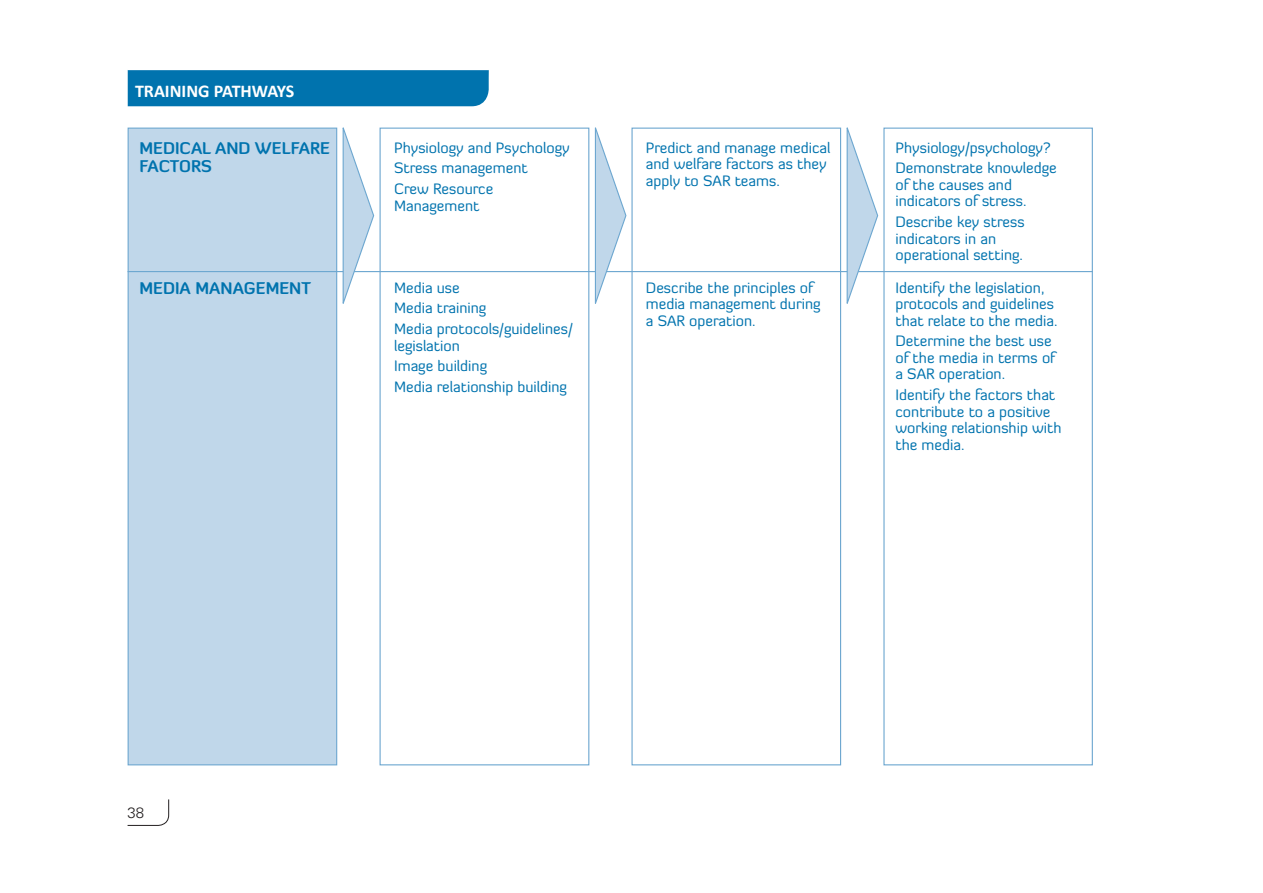
<style>
.page{position:relative;width:1263px;height:893px;background:#fff}
.page>*{position:absolute;margin:0;border:0;box-sizing:border-box;transform-origin:0 0}
.t1{font:700 18px "Calibri";color:#fff}
.Table_heading{font:700 16.5px/18px "Diavlo";color:#0073ae}
.Table_text{font:15px/16.5px "Diavlo";color:#0073ae}
.t2{font:300 15px "Univers";color:#231f20}
</style>
<div class="page">
<svg style="left:127px;top:799px;width:42px;height:27px"></svg>
<div style="left:128px;top:70px;width:361px;height:36px;background:#0073ae"></div>
<div style="left:128px;top:128px;width:209px;height:637px;background:#c0d7ea;border:1px solid #6da7d0"></div>
<div style="left:883px;top:128px;width:210px;height:637px;border:1px solid #6da7d0"></div>
<div style="left:379px;top:128px;width:210px;height:637px;border:1px solid #6da7d0"></div>
<div style="left:631px;top:128px;width:210px;height:637px;border:1px solid #6da7d0"></div>
<hr style="left:128px;top:271px;width:965px;height:1px;background:#6da7d0">
<svg style="left:342px;top:127px;width:33px;height:177px"></svg>
<svg style="left:594px;top:127px;width:33px;height:177px"></svg>
<svg style="left:846px;top:127px;width:33px;height:177px"></svg>
<p class="t1" style="left:135px;top:80px;width:161px">TRAINING PATHWAYS</p>
<p class="Table_heading" style="left:139px;top:139px;width:192px">MEDICAL AND WELFARE<br>FACTORS</p>
<p class="Table_text" style="left:394px;top:139px;width:177px">Physiology and Psychology</p>
<p class="Table_text" style="left:394px;top:160px;width:135px">Stress management</p>
<p class="Table_text" style="left:394px;top:180px;width:101px">Crew Resource<br>Management</p>
<p class="Table_text" style="left:646px;top:139px;width:186px">Predict and manage medical and welfare factors as they apply to SAR teams.</p>
<p class="Table_text" style="left:895px;top:139px;width:157px">Physiology/psychology?</p>
<p class="Table_text" style="left:895px;top:160px;width:163px">Demonstrate knowledge of the causes and indicators of stress.</p>
<p class="Table_text" style="left:895px;top:213px;width:131px">Describe key stress indicators in an operational setting.</p>
<p class="Table_heading" style="left:139px;top:279px;width:173px">MEDIA MANAGEMENT</p>
<p class="Table_text" style="left:394px;top:279px;width:67px">Media use</p>
<p class="Table_text" style="left:394px;top:300px;width:94px">Media training</p>
<p class="Table_text" style="left:394px;top:320px;width:180px">Media protocols/guidelines/ legislation</p>
<p class="Table_text" style="left:394px;top:358px;width:95px">Image building</p>
<p class="Table_text" style="left:394px;top:378px;width:174px">Media relationship building</p>
<p class="Table_text" style="left:646px;top:279px;width:176px">Describe the principles of media management during a SAR operation.</p>
<p class="Table_text" style="left:895px;top:279px;width:164px">Identify the legislation, protocols and guidelines that relate to the media.</p>
<p class="Table_text" style="left:895px;top:333px;width:161px">Determine the best use of the media in terms of a SAR operation.</p>
<p class="Table_text" style="left:895px;top:386px;width:168px">Identify the factors that contribute to a positive working relationship with the media.</p>
<p class="t2" style="left:128px;top:803px;width:18px">38</p>
</div>
